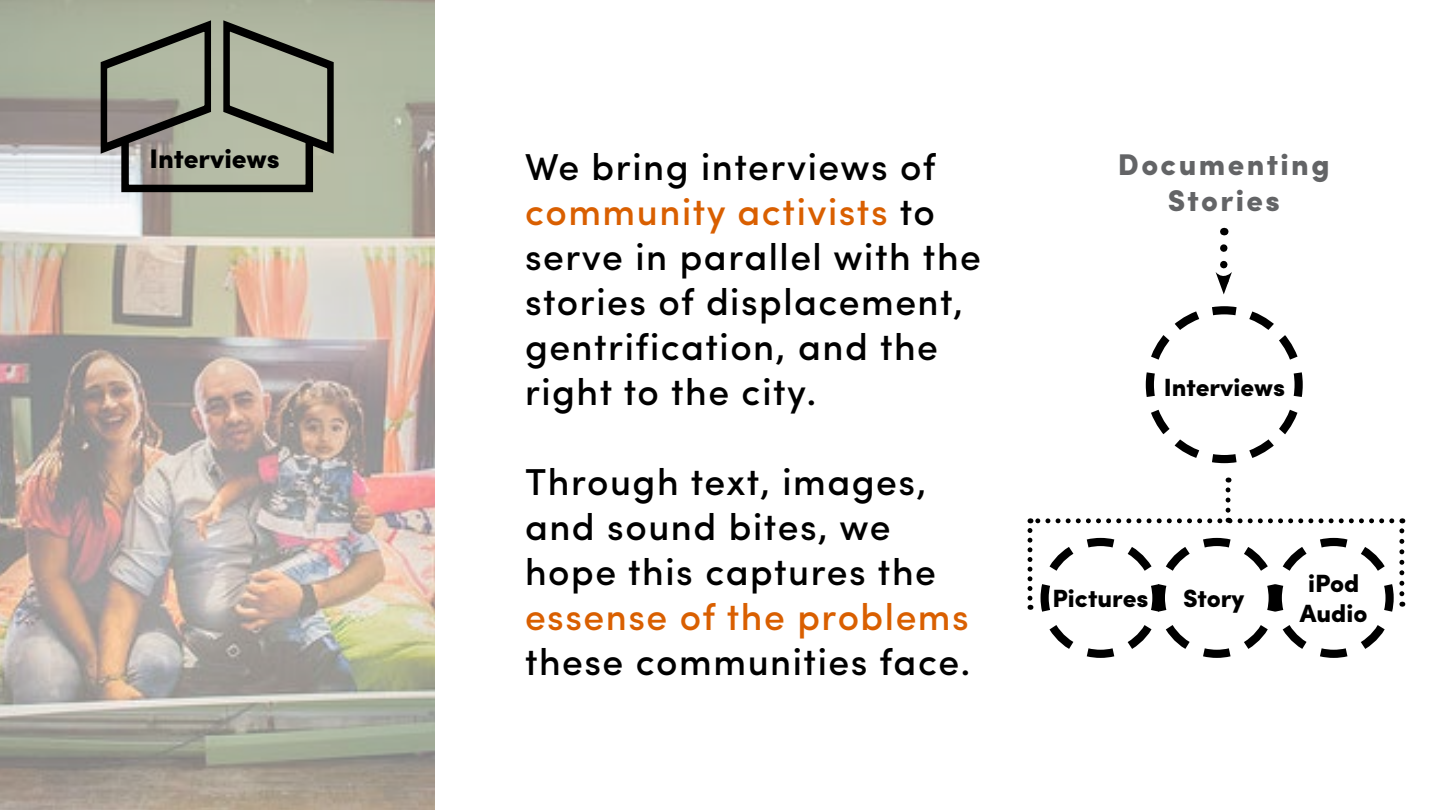
<style>
.page{position:relative;width:1440px;height:810px;background:#fff}
.page>*{position:absolute;margin:0;border:0;box-sizing:border-box;transform-origin:0 0}
.t1{font:500 37.5px/45px "Sofia Pro";letter-spacing:.04em;color:#000}
.t2{font:500 37.5px "Sofia Pro";letter-spacing:.04em;color:#d95f00}
.t3{font:900 30px/36px "Sofia Pro";letter-spacing:.08em;color:#636466;text-align:center}
.t4{font:900 26.88px "Sofia Pro";color:#000}
.t5{font:900 25px/30px "Sofia Pro";color:#000;text-align:center}
.s1{color:#d95f00}
</style>
<div class="page">
<img style="left:0;top:0;width:434px;height:810px">
<svg style="left:97px;top:0;width:240px;height:196px;background:#939787"></svg>
<svg style="left:1145px;top:306px;width:158px;height:158px"></svg>
<svg style="left:1216px;top:248px;width:16px;height:46px"></svg>
<svg style="left:1027px;top:518px;width:377px;height:140px"></svg>
<svg style="left:1226px;top:478px;width:5px;height:32px"></svg>
<p class="t4" style="left:150px;top:138px;width:132px">Interviews</p>
<p class="t1" style="left:525px;top:142px;width:457px">We bring interviews of <span class="s1">community activists</span> to serve in parallel with the stories of displacement, gentrification, and the right to the city.</p>
<p class="t1" style="left:525px;top:457px;width:412px">Through text, images, and sound bites, we hope this captures the</p>
<p class="t2" style="left:525px;top:589px;width:445px">essense of the problems</p>
<p class="t1" style="left:525px;top:637px;width:447px">these communities face.</p>
<p class="t3" style="left:1118px;top:144px;width:213px">Documenting<br>Stories</p>
<p class="t5" style="left:1164px;top:371px;width:123px">Interviews</p>
<p class="t5" style="left:1053px;top:582px;width:98px">Pictures</p>
<p class="t5" style="left:1183px;top:582px;width:63px">Story</p>
<p class="t5" style="left:1300px;top:566px;width:69px">iPod<br>Audio</p>
</div>
